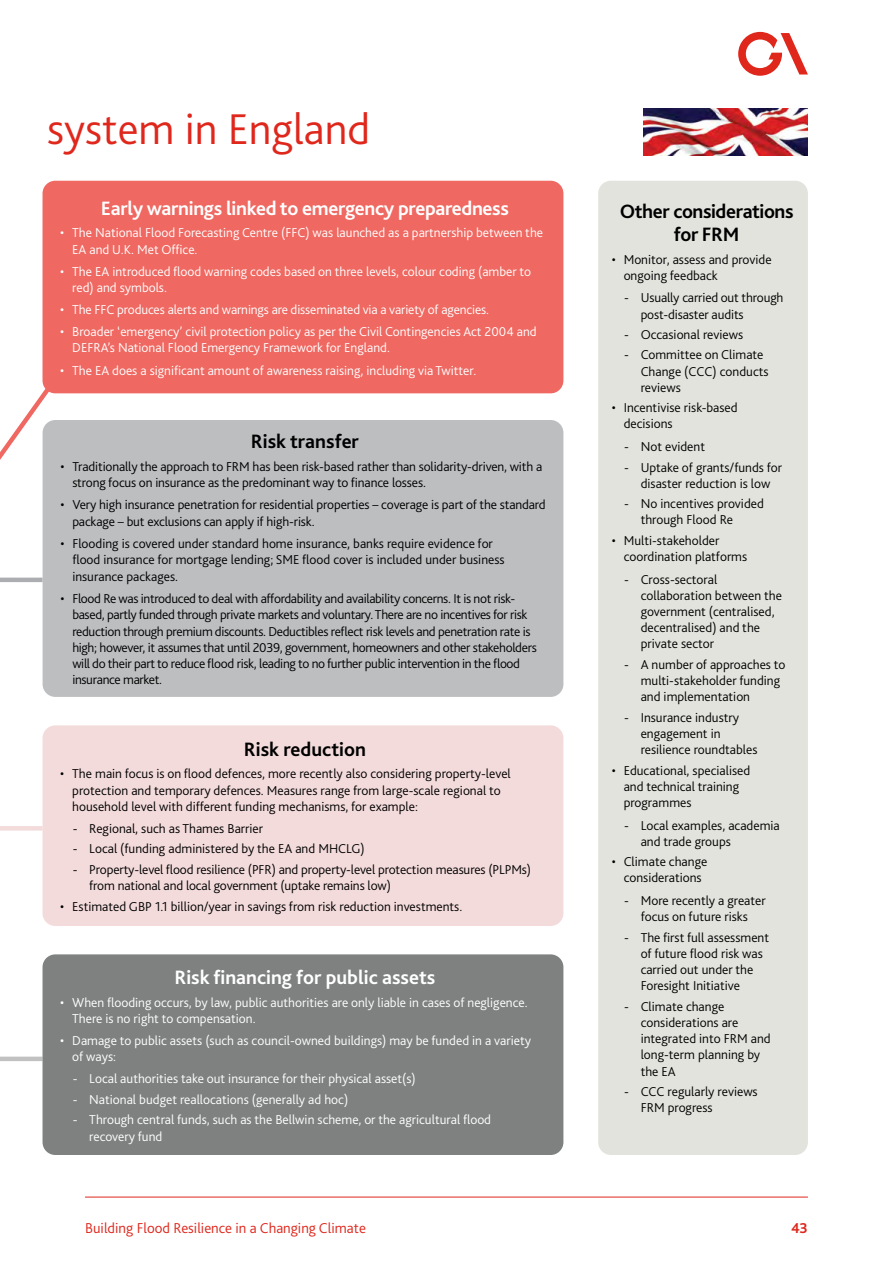
<style>
.page{position:relative;width:893px;height:1263px;background:#fff}
.page>*{position:absolute;margin:0;border:0;box-sizing:border-box;transform-origin:0 0}
.t1{font:300 45px "Bliss 2";color:#df271c}
.t2{font:700 20.25px "Bliss 2";letter-spacing:-.015em;color:#fff}
.t3{font:700 20.25px "Bliss 2";color:#000}
.t4{font:700 20.25px/22.5px "Bliss 2";letter-spacing:-.02em;color:#000;text-align:center}
.t5{font:300 15px "Bliss 2";color:#df271c}
.t6{font:700 15px "Bliss 2";color:#df271c}
.t7{font:300 13.5px/16.2px "Bliss 2";color:#000}
.t8{font:300 13.5px/16.2px "Bliss 2";color:#fff}
.t9{font:300 13.5px/16.2px "Bliss 2";letter-spacing:-.025em;color:#000}
</style>
<div class="page">
<hr style="left:85px;top:1197px;width:723px;height:1px;background:#df271c">
<svg style="left:738px;top:32px;width:70px;height:44px"></svg>
<svg style="left:0;top:379px;width:57px;height:160px"></svg>
<hr style="left:0;top:1057px;width:43px;height:4px;background:#c2c1c1">
<hr style="left:0;top:826px;width:43px;height:4px;background:#f4dbdb">
<hr style="left:0;top:578px;width:43px;height:4px;background:#abadb0">
<img style="left:643px;top:108px;width:165px;height:47px">
<div style="left:43px;top:725px;width:520px;height:201px;background:#f4dbdb;border-radius:13px"></div>
<div style="left:43px;top:420px;width:520px;height:277px;background:#bcbec0;border-radius:13px"></div>
<div style="left:43px;top:181px;width:520px;height:212px;background:#ef6861;border-radius:13px"></div>
<div style="left:598px;top:181px;width:210px;height:974px;background:#e3e3de;border-radius:13px"></div>
<div style="left:43px;top:954px;width:520px;height:201px;background:#7f8181;border-radius:13px"></div>
<h1 class="t1" style="left:47px;top:101px;width:325px">system in England</h1>
<h2 class="t2" style="left:101px;top:196px;width:410px">Early warnings linked to emergency preparedness</h2>
<p class="t8" style="left:72px;top:225px;width:472px;text-indent:-12px">• The National Flood Forecasting Centre (FFC) was launched as a partnership between the<br>EA and U.K. Met Office.</p>
<p class="t8" style="left:72px;top:263px;width:460px;text-indent:-12px">• The EA introduced flood warning codes based on three levels, colour coding (amber to red) and symbols.</p>
<p class="t8" style="left:60px;top:301px;width:430px">• The FFC produces alerts and warnings are disseminated via a variety of agencies.</p>
<p class="t8" style="left:72px;top:324px;width:466px;text-indent:-12px">• Broader ‘emergency’ civil protection policy as per the Civil Contingencies Act 2004 and<br>DEFRA’s National Flood Emergency Framework for England.</p>
<p class="t8" style="left:60px;top:362px;width:417px">• The EA does a significant amount of awareness raising, including via Twitter.</p>
<h2 class="t3" style="left:251px;top:429px;width:110px">Risk transfer</h2>
<p class="t7" style="left:72px;top:458px;width:471px;text-indent:-12px">• Traditionally the approach to FRM has been risk-based rather than solidarity-driven, with a strong focus on insurance as the predominant way to finance losses.</p>
<p class="t7" style="left:72px;top:497px;width:475px;text-indent:-12px">• Very high insurance penetration for residential properties – coverage is part of the standard package – but exclusions can apply if high-risk.</p>
<p class="t7" style="left:72px;top:536px;width:434px;text-indent:-12px">• Flooding is covered under standard home insurance, banks require evidence for flood insurance for mortgage lending; SME flood cover is included under business insurance packages.</p>
<p class="t9" style="left:72px;top:591px;width:466px;text-indent:-12px">• Flood Re was introduced to deal with affordability and availability concerns. It is not risk&shy;based, partly funded through private markets and voluntary. There are no incentives for risk reduction through premium discounts. Deductibles reflect risk levels and penetration rate is high; however, it assumes that until 2039, government, homeowners and other stakeholders will do their part to reduce flood risk, leading to no further public intervention in the flood insurance market.</p>
<h2 class="t3" style="left:244px;top:737px;width:123px">Risk reduction</h2>
<p class="t7" style="left:72px;top:766px;width:440px;text-indent:-12px">• The main focus is on flood defences, more recently also considering property-level protection and temporary defences. Measures range from large-scale regional to household level with different funding mechanisms, for example:</p>
<p class="t7" style="left:73px;top:820px;width:192px">- Regional, such as Thames Barrier</p>
<p class="t7" style="left:73px;top:841px;width:294px">- Local (funding administered by the EA and MHCLG)</p>
<p class="t7" style="left:89px;top:861px;width:443px;text-indent:-16px">- Property-level flood resilience (PFR) and property-level protection measures (PLPMs) from national and local government (uptake remains low)</p>
<p class="t7" style="left:60px;top:898px;width:403px">• Estimated GBP 1.1 billion/year in savings from risk reduction investments.</p>
<h2 class="t2" style="left:174px;top:965px;width:262px">Risk financing for public assets</h2>
<p class="t8" style="left:72px;top:994px;width:457px;text-indent:-12px">• When flooding occurs, by law, public authorities are only liable in cases of negligence.<br>There is no right to compensation.</p>
<p class="t8" style="left:72px;top:1032px;width:460px;text-indent:-12px">• Damage to public assets (such as council-owned buildings) may be funded in a variety of ways:</p>
<p class="t8" style="left:73px;top:1071px;width:344px">- Local authorities take out insurance for their physical asset(s)</p>
<p class="t8" style="left:73px;top:1091px;width:277px">- National budget reallocations (generally ad hoc)</p>
<p class="t8" style="left:89px;top:1112px;width:403px;text-indent:-16px">- Through central funds, such as the Bellwin scheme, or the agricultural flood recovery fund</p>
<h2 class="t4" style="left:620px;top:200px;width:175px">Other considerations for FRM</h2>
<p class="t7" style="left:624px;top:251px;width:149px;text-indent:-12px">• Monitor, assess and provide ongoing feedback</p>
<p class="t7" style="left:641px;top:290px;width:144px;text-indent:-16px">- Usually carried out through post-disaster audits</p>
<p class="t7" style="left:624px;top:326px;width:120px">- Occasional reviews</p>
<p class="t7" style="left:641px;top:347px;width:129px;text-indent:-16px">- Committee on Climate<br>Change (CCC) conducts reviews</p>
<p class="t7" style="left:624px;top:400px;width:116px;text-indent:-12px">• Incentivise risk-based decisions</p>
<p class="t7" style="left:624px;top:438px;width:82px">- Not evident</p>
<p class="t7" style="left:624px;top:459px;width:159px;text-align:center">- Uptake of grants/funds for disaster reduction is low</p>
<p class="t7" style="left:641px;top:495px;width:125px;text-indent:-16px">- No incentives provided through Flood Re</p>
<p class="t7" style="left:624px;top:532px;width:125px;text-indent:-12px">• Multi-stakeholder coordination platforms</p>
<p class="t7" style="left:641px;top:571px;width:143px;text-indent:-16px">- Cross-sectoral collaboration between the government (centralised, decentralised) and the private sector</p>
<p class="t7" style="left:641px;top:656px;width:146px;text-indent:-16px">- A number of approaches to multi-stakeholder funding and implementation</p>
<p class="t7" style="left:641px;top:709px;width:118px;text-indent:-16px">- Insurance industry engagement in resilience roundtables</p>
<p class="t7" style="left:624px;top:762px;width:128px;text-indent:-12px">• Educational, specialised and technical training programmes</p>
<p class="t7" style="left:641px;top:817px;width:141px;text-indent:-16px">- Local examples, academia and trade groups</p>
<p class="t7" style="left:612px;top:853px;width:97px;text-align:center">• Climate change considerations</p>
<p class="t7" style="left:624px;top:892px;width:143px;text-align:center">- More recently a greater focus on future risks</p>
<p class="t7" style="left:641px;top:929px;width:130px;text-indent:-16px">- The first full assessment of future flood risk was carried out under the<br>Foresight Initiative</p>
<p class="t7" style="left:641px;top:998px;width:132px;text-indent:-16px">- Climate change considerations are integrated into FRM and long-term planning by the EA</p>
<p class="t7" style="left:641px;top:1083px;width:119px;text-indent:-16px">- CCC regularly reviews<br>FRM progress</p>
<p class="t5" style="left:85px;top:1218px;width:282px">Building Flood Resilience in a Changing Climate</p>
<p class="t6" style="left:791px;top:1218px;width:18px">43</p>
</div>
